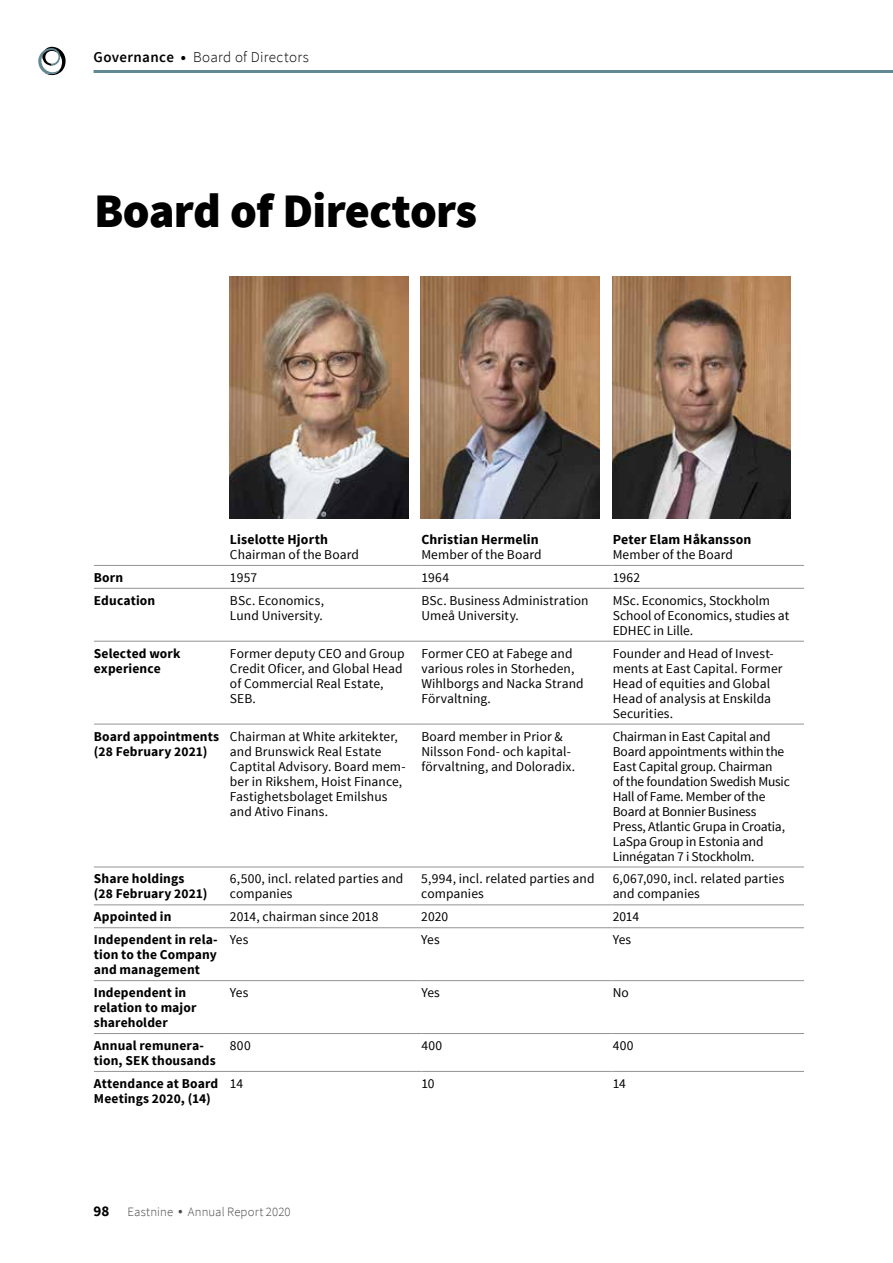
<style>
.page{position:relative;width:893px;height:1263px;background:#fff}
.page>*{position:absolute;margin:0;border:0;box-sizing:border-box;transform-origin:0 0}
.t1{font:900 48px "Source Sans Pro";letter-spacing:-.015em;color:#000}
.t2{font:300 15px "Source Sans Pro";letter-spacing:.02em;color:#000}
.t3{font:700 13.8px "Source Sans Pro";letter-spacing:.01em;color:#000}
.t4{font:13.5px/15px "Source Sans Pro";letter-spacing:.005em;color:#000}
.t5{font:700 13.5px/15px "Source Sans Pro";letter-spacing:.01em;color:#000}
.t6{font:13.5px/15px "Source Sans Pro";letter-spacing:-.015em;color:#000}
.t7{font:300 12.75px "Source Sans Pro";letter-spacing:.01em;color:#484848}
.s1{font-weight:600}
.s2{font-weight:700}
.s3{font-weight:700;font-size:15px;color:#000}
.s4{font-size:16.5px}
</style>
<div class="page">
<hr style="left:94px;top:70px;width:799px;height:3px;background:#638893">
<svg style="left:38px;top:47px;width:28px;height:28px"></svg>
<img style="left:230px;top:276px;width:178px;height:243px">
<img style="left:421px;top:276px;width:179px;height:243px">
<hr style="left:94px;top:565px;width:136px;height:1px;background:#939393">
<hr style="left:230px;top:565px;width:191px;height:1px;background:#939393">
<hr style="left:421px;top:565px;width:192px;height:1px;background:#939393">
<hr style="left:613px;top:565px;width:191px;height:1px;background:#939393">
<hr style="left:94px;top:588px;width:136px;height:1px;background:#939393">
<hr style="left:230px;top:588px;width:191px;height:1px;background:#939393">
<hr style="left:421px;top:588px;width:192px;height:1px;background:#939393">
<hr style="left:613px;top:588px;width:191px;height:1px;background:#939393">
<hr style="left:94px;top:641px;width:136px;height:1px;background:#939393">
<hr style="left:230px;top:641px;width:191px;height:1px;background:#939393">
<hr style="left:421px;top:641px;width:192px;height:1px;background:#939393">
<hr style="left:613px;top:641px;width:191px;height:1px;background:#939393">
<hr style="left:94px;top:724px;width:136px;height:1px;background:#939393">
<hr style="left:230px;top:724px;width:191px;height:1px;background:#939393">
<hr style="left:421px;top:724px;width:192px;height:1px;background:#939393">
<hr style="left:613px;top:724px;width:191px;height:1px;background:#939393">
<hr style="left:94px;top:867px;width:136px;height:1px;background:#939393">
<hr style="left:230px;top:867px;width:191px;height:1px;background:#939393">
<hr style="left:421px;top:867px;width:192px;height:1px;background:#939393">
<hr style="left:613px;top:867px;width:191px;height:1px;background:#939393">
<hr style="left:94px;top:904px;width:136px;height:1px;background:#939393">
<hr style="left:230px;top:904px;width:191px;height:1px;background:#939393">
<hr style="left:421px;top:904px;width:192px;height:1px;background:#939393">
<hr style="left:613px;top:904px;width:191px;height:1px;background:#939393">
<hr style="left:94px;top:927px;width:136px;height:1px;background:#939393">
<hr style="left:230px;top:927px;width:191px;height:1px;background:#939393">
<hr style="left:421px;top:927px;width:192px;height:1px;background:#939393">
<hr style="left:613px;top:927px;width:191px;height:1px;background:#939393">
<hr style="left:94px;top:980px;width:136px;height:1px;background:#939393">
<hr style="left:230px;top:980px;width:191px;height:1px;background:#939393">
<hr style="left:421px;top:980px;width:192px;height:1px;background:#939393">
<hr style="left:613px;top:980px;width:191px;height:1px;background:#939393">
<hr style="left:94px;top:1033px;width:136px;height:1px;background:#939393">
<hr style="left:230px;top:1033px;width:191px;height:1px;background:#939393">
<hr style="left:421px;top:1033px;width:192px;height:1px;background:#939393">
<hr style="left:613px;top:1033px;width:191px;height:1px;background:#939393">
<hr style="left:94px;top:1071px;width:136px;height:1px;background:#939393">
<hr style="left:230px;top:1071px;width:191px;height:1px;background:#939393">
<hr style="left:421px;top:1071px;width:192px;height:1px;background:#939393">
<hr style="left:613px;top:1071px;width:191px;height:1px;background:#939393">
<img style="left:612px;top:276px;width:179px;height:243px">
<p class="t2" style="left:94px;top:48px;width:217px"><span class="s1">Governance</span> <span class="s2">•</span> Board of Directors</p>
<h1 class="t1" style="left:94px;top:180px;width:385px">Board of Directors</h1>
<p class="t3" style="left:230px;top:531px;width:100px">Liselotte Hjorth</p>
<p class="t4" style="left:230px;top:547px;width:131px">Chairman of the Board</p>
<p class="t3" style="left:421px;top:531px;width:119px">Christian Hermelin</p>
<p class="t4" style="left:421px;top:547px;width:122px">Member of the Board</p>
<p class="t3" style="left:613px;top:531px;width:140px">Peter Elam Håkansson</p>
<p class="t4" style="left:613px;top:547px;width:122px">Member of the Board</p>
<p class="t5" style="left:94px;top:570px;width:31px">Born</p>
<p class="t4" style="left:230px;top:570px;width:29px">1957</p>
<p class="t4" style="left:421px;top:570px;width:29px">1964</p>
<p class="t4" style="left:613px;top:570px;width:29px">1962</p>
<p class="t5" style="left:94px;top:593px;width:63px">Education</p>
<p class="t4" style="left:230px;top:593px;width:96px">BSc. Economics,<br>Lund University.</p>
<p class="t4" style="left:421px;top:593px;width:169px">BSc. Business Administration<br>Umeå University.</p>
<p class="t4" style="left:613px;top:593px;width:178px">MSc. Economics, Stockholm<br>School of Economics, studies at<br>EDHEC in Lille.</p>
<p class="t5" style="left:94px;top:646px;width:88px">Selected work experience</p>
<p class="t4" style="left:230px;top:646px;width:176px">Former deputy CEO and Group<br>Credit Oficer, and Global Head of Commercial Real Estate,<br>SEB.</p>
<p class="t4" style="left:421px;top:646px;width:164px">Former CEO at Fabege and various roles in Storheden,<br>Wihlborgs and Nacka Strand<br>Förvaltning.</p>
<p class="t4" style="left:613px;top:646px;width:171px">Founder and Head of Invest&shy;ments at East Capital. Former<br>Head of equities and Global<br>Head of analysis at Enskilda<br>Securities.</p>
<p class="t5" style="left:94px;top:729px;width:127px">Board appointments (28 February 2021)</p>
<p class="t4" style="left:230px;top:729px;width:177px">Chairman at White arkitekter, and Brunswick Real Estate<br>Captital Advisory. Board mem&shy;ber in Rikshem, Hoist Finance,<br>Fastighetsbolaget Emilshus and Ativo Finans.</p>
<p class="t4" style="left:421px;top:729px;width:155px">Board member in Prior &amp;<br>Nilsson Fond- och kapital&shy;förvaltning, and Doloradix.</p>
<p class="t6" style="left:613px;top:729px;width:179px">Chairman in East Capital and<br>Board appointments within the<br>East Capital group. Chairman<br>of the foundation Swedish Music<br>Hall of Fame. Member of the<br>Board at Bonnier Business<br>Press, Atlantic Grupa in Croatia,<br>LaSpa Group in Estonia and<br>Linnégatan 7 i Stockholm.</p>
<p class="t5" style="left:94px;top:872px;width:115px">Share holdings<br>(28 February 2021)</p>
<p class="t4" style="left:230px;top:872px;width:175px">6,500, incl. related parties and companies</p>
<p class="t4" style="left:421px;top:872px;width:175px">5,994, incl. related parties and companies</p>
<p class="t4" style="left:613px;top:872px;width:173px">6,067,090, incl. related parties and companies</p>
<p class="t5" style="left:94px;top:910px;width:79px">Appointed in</p>
<p class="t4" style="left:230px;top:909px;width:150px">2014, chairman since 2018</p>
<p class="t4" style="left:421px;top:909px;width:29px">2020</p>
<p class="t4" style="left:613px;top:909px;width:28px">2014</p>
<p class="t5" style="left:94px;top:933px;width:125px;text-align:justify">Independent in rela&shy;tion to the Company and management</p>
<p class="t4" style="left:230px;top:932px;width:20px">Yes</p>
<p class="t4" style="left:421px;top:932px;width:20px">Yes</p>
<p class="t4" style="left:613px;top:932px;width:20px">Yes</p>
<p class="t5" style="left:94px;top:986px;width:104px">Independent in relation to major shareholder</p>
<p class="t4" style="left:230px;top:985px;width:20px">Yes</p>
<p class="t4" style="left:421px;top:985px;width:20px">Yes</p>
<p class="t4" style="left:613px;top:985px;width:18px">No</p>
<p class="t5" style="left:94px;top:1038px;width:123px">Annual remunera&shy;tion, SEK thousands</p>
<p class="t4" style="left:230px;top:1038px;width:22px">800</p>
<p class="t4" style="left:421px;top:1038px;width:22px">400</p>
<p class="t4" style="left:613px;top:1038px;width:22px">400</p>
<p class="t5" style="left:94px;top:1076px;width:126px">Attendance at Board<br>Meetings 2020, (14)</p>
<p class="t4" style="left:230px;top:1076px;width:15px">14</p>
<p class="t4" style="left:421px;top:1076px;width:15px">10</p>
<p class="t4" style="left:613px;top:1076px;width:15px">14</p>
<p class="t7" style="left:94px;top:1204px;width:199px"><span class="s3">98</span> Eastnine <span class="s4">•</span> Annual Report 2020</p>
</div>
